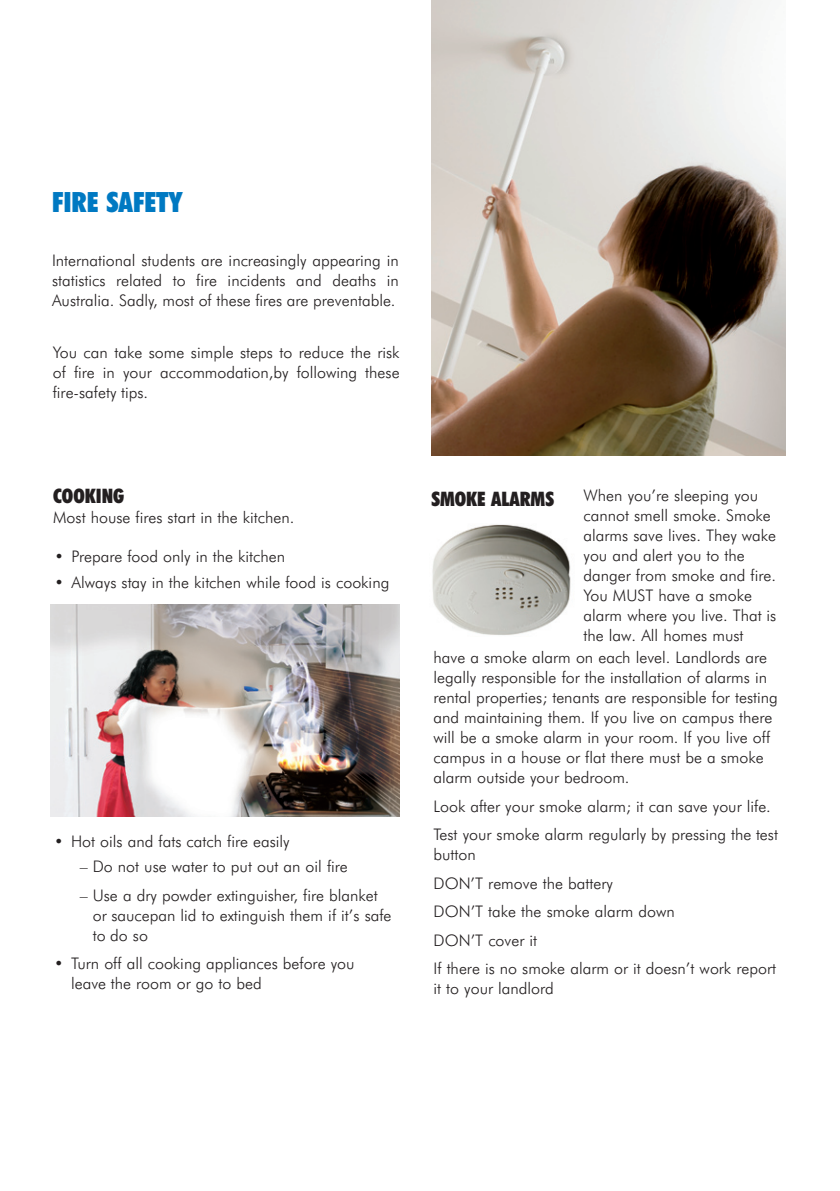
<style>
.page{position:relative;width:840px;height:1191px;background:#fff}
.page>*{position:absolute;margin:0;border:0;box-sizing:border-box;transform-origin:0 0}
.t1{font:900 condensed 28px "Futura BT";color:#0079c2}
.t2{font:900 condensed 20px "Futura BT";color:#231f20}
.t3{font:300 16px/20px "Futura BT";color:#231f20}
</style>
<div class="page">
<img style="left:431px;top:0;width:353px;height:455px">
<img style="left:432px;top:524px;width:139px;height:111px">
<img style="left:50px;top:605px;width:349px;height:211px">
<h1 class="t1" style="left:52px;top:185px;width:132px">FIRE SAFETY</h1>
<p class="t3" style="left:52px;top:251px;width:348px;text-align:justify">International students are increasingly appearing in statistics related to fire incidents and deaths in Australia. Sadly, most of these fires are preventable.</p>
<p class="t3" style="left:53px;top:342px;width:348px;text-align:justify">You can take some simple steps to reduce the risk of fire in your accommodation,by following these fire-safety tips.</p>
<p class="t2" style="left:53px;top:483px;width:72px">COOKING</p>
<p class="t3" style="left:53px;top:507px;width:243px">Most house fires start in the kitchen.</p>
<p class="t3" style="left:55px;top:546px;width:232px">• Prepare food only in the kitchen</p>
<p class="t3" style="left:55px;top:572px;width:336px">• Always stay in the kitchen while food is cooking</p>
<p class="t3" style="left:54px;top:831px;width:237px">• Hot oils and fats catch fire easily</p>
<p class="t3" style="left:80px;top:856px;width:269px">– Do not use water to put out an oil fire</p>
<p class="t3" style="left:93px;top:885px;width:300px;text-indent:-13px">– Use a dry powder extinguisher, fire blanket or saucepan lid to extinguish them if it’s safe to do so</p>
<p class="t3" style="left:71px;top:953px;width:285px;text-indent:-17px">• Turn off all cooking appliances before you leave the room or go to bed</p>
<p class="t2" style="left:431px;top:486px;width:82px">SMOKE ALARMS</p>
<p class="t3" style="left:583px;top:485px;width:194px">When you’re sleeping you cannot smell smoke. Smoke alarms save lives. They wake you and alert you to the danger from smoke and fire.<br>You MUST have a smoke alarm where you live. That is the law. All homes must</p>
<p class="t3" style="left:433px;top:647px;width:345px">have a smoke alarm on each level. Landlords are legally responsible for the installation of alarms in rental properties; tenants are responsible for testing and maintaining them. If you live on campus there will be a smoke alarm in your room. If you live off campus in a house or flat there must be a smoke alarm outside your bedroom.</p>
<p class="t3" style="left:433px;top:791px;width:346px;line-height:28.4px">Look after your smoke alarm; it can save your life.<br>Test your smoke alarm regularly by pressing the test</p>
<p class="t3" style="left:433px;top:840px;width:344px;line-height:28.6px">button<br>DON’T remove the battery<br>DON’T take the smoke alarm down<br>DON’T cover it<br>If there is no smoke alarm or it doesn’t work report</p>
<p class="t3" style="left:433px;top:978px;width:122px">it to your landlord</p>
</div>
